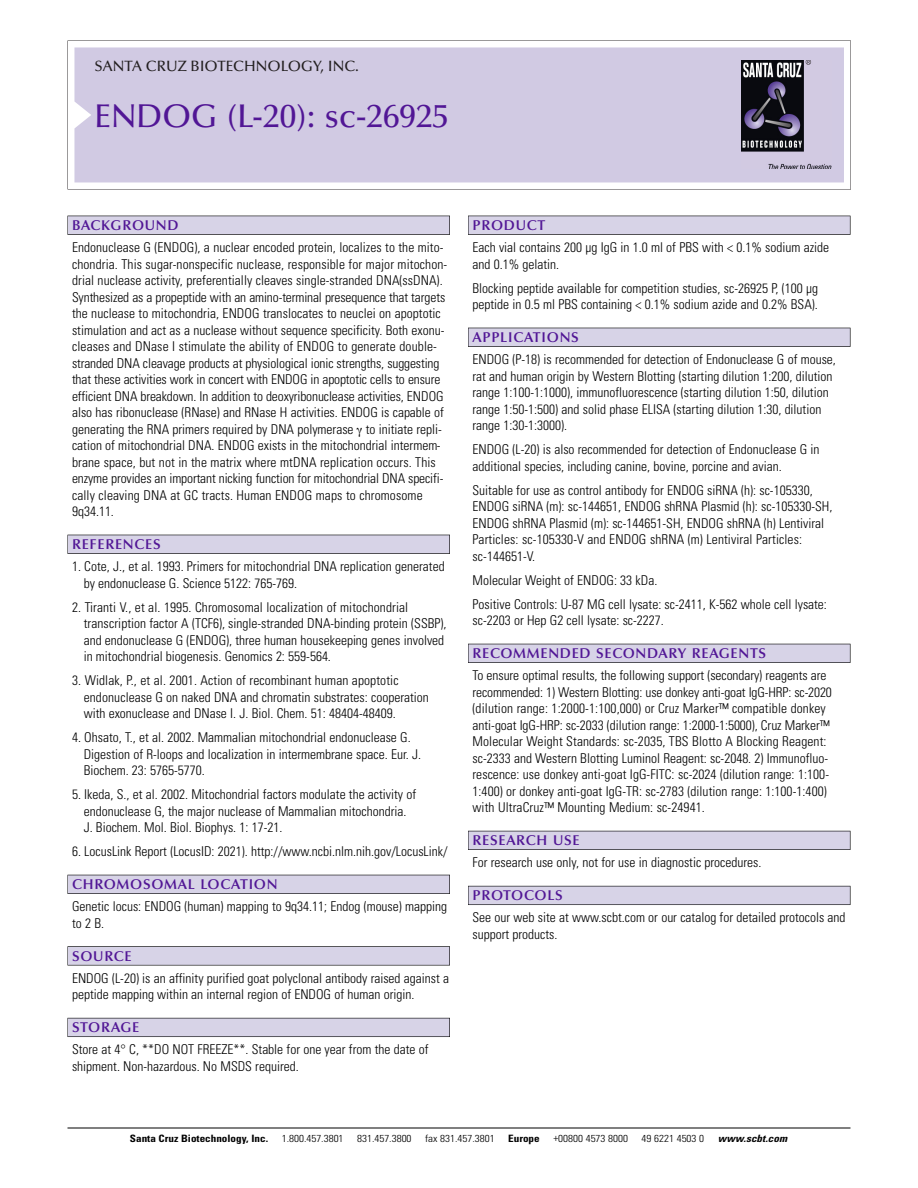
<style>
.page{position:relative;width:918px;height:1188px;background:#fff}
.page>*{position:absolute;margin:0;border:0;box-sizing:border-box;transform-origin:0 0}
.t1{font:500 33px "Optima";color:#511695}
.t2{font:500 15px "Optima";color:#231f20}
.t3{font:600 14.25px "Optima";letter-spacing:.05em;color:#511695}
.t4{font:300 condensed 13.5px/16.5px "Univers";color:#000}
.t5{font:300 condensed 10.2px "Univers";color:#000;scale:1.1 1}
.t6{font:700 condensed 10.2px "Univers";color:#000;scale:1.1 1}
.t7{font:italic 700 condensed 10.2px "Univers";letter-spacing:.005em;color:#000;scale:1.1 1}
</style>
<div class="page">
<svg style="left:68px;top:40px;width:783px;height:149px"></svg>
<div style="left:74px;top:47px;width:770px;height:135px;background:#d1cae3"></div>
<img style="left:741px;top:60px;width:90px;height:108px">
<div style="left:68px;top:216px;width:382px;height:19px;background:#525155"></div>
<div style="left:68px;top:216px;width:381px;height:18px;background:#d7d3e7"></div>
<div style="left:68px;top:535px;width:382px;height:19px;background:#515055"></div>
<div style="left:68px;top:535px;width:381px;height:18px;background:#d7d3e7"></div>
<div style="left:68px;top:875px;width:382px;height:19px;background:#525158"></div>
<div style="left:68px;top:875px;width:381px;height:18px;background:#d7d3e7"></div>
<div style="left:68px;top:946px;width:382px;height:19px;background:#575759"></div>
<div style="left:68px;top:947px;width:381px;height:18px;background:#d7d3e7"></div>
<div style="left:68px;top:1018px;width:382px;height:19px;background:#5b5a62"></div>
<div style="left:68px;top:1018px;width:381px;height:18px;background:#d7d3e7"></div>
<div style="left:468px;top:216px;width:382px;height:19px;background:#525155"></div>
<div style="left:468px;top:216px;width:382px;height:18px;background:#d7d3e7"></div>
<div style="left:468px;top:328px;width:382px;height:19px;background:#515055"></div>
<div style="left:468px;top:328px;width:382px;height:18px;background:#d7d3e7"></div>
<div style="left:468px;top:644px;width:382px;height:19px;background:#525158"></div>
<div style="left:468px;top:644px;width:382px;height:18px;background:#d7d3e7"></div>
<div style="left:468px;top:831px;width:382px;height:19px;background:#54535a"></div>
<div style="left:468px;top:831px;width:382px;height:18px;background:#d7d3e7"></div>
<div style="left:468px;top:886px;width:382px;height:19px;background:#5b5a62"></div>
<div style="left:468px;top:886px;width:382px;height:18px;background:#d7d3e7"></div>
<hr style="left:68px;top:1128px;width:782px;height:1px;background:#000">
<p class="t2" style="left:94px;top:61px;width:266px">SANTA CRUZ BIOTECHNOLOGY, INC.</p>
<h1 class="t1" style="left:94px;top:103px;width:356px">ENDOG (L-20): sc-26925</h1>
<p class="t3" style="left:72px;top:219px;width:108px">BACKGROUND</p>
<p class="t4" style="left:72px;top:240px;width:377px">Endonuclease G (ENDOG), a nuclear encoded protein, localizes to the mito&shy;chondria. This sugar-nonspecific nuclease, responsible for major mitochon&shy;drial nuclease activity, preferentially cleaves single-stranded DNA(ssDNA).<br>Synthesized as a propeptide with an amino-terminal presequence that targets the nuclease to mitochondria, ENDOG translocates to neuclei on apoptotic stimulation and act as a nuclease without sequence specificity. Both exonu&shy;cleases and DNase I stimulate the ability of ENDOG to generate double&shy;stranded DNA cleavage products at physiological ionic strengths, suggesting that these activities work in concert with ENDOG in apoptotic cells to ensure efficient DNA breakdown. In addition to deoxyribonuclease activities, ENDOG also has ribonuclease (RNase) and RNase H activities. ENDOG is capable of generating the RNA primers required by DNA polymerase to initiate repli&shy;cation of mitochondrial DNA. ENDOG exists in the mitochondrial intermem&shy;brane space, but not in the matrix where mtDNA replication occurs. This enzyme provides an important nicking function for mitochondrial DNA specifi&shy;cally cleaving DNA at GC tracts. Human ENDOG maps to chromosome 9q34.11.</p>
<p class="t3" style="left:72px;top:539px;width:90px">REFERENCES</p>
<p class="t4" style="left:84px;top:559px;width:362px;text-indent:-12px">1. Cote, J., et al. 1993. Primers for mitochondrial DNA replication generated by endonuclease G. Science 5122: 765-769.</p>
<p class="t4" style="left:84px;top:600px;width:364px;text-indent:-12px">2. Tiranti V., et al. 1995. Chromosomal localization of mitochondrial transcription factor A (TCF6), single-stranded DNA-binding protein (SSBP), and endonuclease G (ENDOG), three human housekeeping genes involved in mitochondrial biogenesis. Genomics 2: 559-564.</p>
<p class="t4" style="left:84px;top:673px;width:347px;text-indent:-12px">3. Widlak, P., et al. 2001. Action of recombinant human apoptotic endonuclease G on naked DNA and chromatin substrates: cooperation with exonuclease and DNase I. J. Biol. Chem. 51: 48404-48409.</p>
<p class="t4" style="left:84px;top:730px;width:339px;text-indent:-12px">4. Ohsato, T., et al. 2002. Mammalian mitochondrial endonuclease G.<br>Digestion of R-loops and localization in intermembrane space. Eur. J.<br>Biochem. 23: 5765-5770.</p>
<p class="t4" style="left:84px;top:787px;width:334px;text-indent:-12px">5. Ikeda, S., et al. 2002. Mitochondrial factors modulate the activity of endonuclease G, the major nuclease of Mammalian mitochondria.<br>J. Biochem. Mol. Biol. Biophys. 1: 17-21.</p>
<p class="t4" style="left:72px;top:844px;width:377px">6. LocusLink Report (LocusID: 2021). http://www.ncbi.nlm.nih.gov/LocusLink/</p>
<p class="t3" style="left:72px;top:879px;width:207px">CHROMOSOMAL LOCATION</p>
<p class="t4" style="left:72px;top:899px;width:377px">Genetic locus: ENDOG (human) mapping to 9q34.11; Endog (mouse) mapping to 2 B.</p>
<p class="t3" style="left:72px;top:950px;width:61px">SOURCE</p>
<p class="t4" style="left:72px;top:971px;width:379px">ENDOG (L-20) is an affinity purified goat polyclonal antibody raised against a peptide mapping within an internal region of ENDOG of human origin.</p>
<p class="t3" style="left:72px;top:1022px;width:69px">STORAGE</p>
<p class="t4" style="left:72px;top:1042px;width:358px">Store at 4° C, **DO NOT FREEZE**. Stable for one year from the date of shipment. Non-hazardous. No MSDS required.</p>
<p class="t3" style="left:473px;top:219px;width:74px">PRODUCT</p>
<p class="t4" style="left:473px;top:240px;width:358px">Each vial contains 200 µg IgG in 1.0 ml of PBS with &lt; 0.1% sodium azide and 0.1% gelatin.</p>
<p class="t4" style="left:473px;top:281px;width:347px">Blocking peptide available for competition studies, sc-26925 P, (100 µg peptide in 0.5 ml PBS containing &lt; 0.1% sodium azide and 0.2% BSA).</p>
<p class="t3" style="left:473px;top:332px;width:108px">APPLICATIONS</p>
<p class="t4" style="left:473px;top:352px;width:365px">ENDOG (P-18) is recommended for detection of Endonuclease G of mouse, rat and human origin by Western Blotting (starting dilution 1:200, dilution range 1:100-1:1000), immunofluorescence (starting dilution 1:50, dilution range 1:50-1:500) and solid phase ELISA (starting dilution 1:30, dilution range 1:30-1:3000).</p>
<p class="t4" style="left:473px;top:442px;width:348px">ENDOG (L-20) is also recommended for detection of Endonuclease G in additional species, including canine, bovine, porcine and avian.</p>
<p class="t4" style="left:473px;top:483px;width:361px">Suitable for use as control antibody for ENDOG siRNA (h): sc-105330, ENDOG siRNA (m): sc-144651, ENDOG shRNA Plasmid (h): sc-105330-SH, ENDOG shRNA Plasmid (m): sc-144651-SH, ENDOG shRNA (h) Lentiviral Particles: sc-105330-V and ENDOG shRNA (m) Lentiviral Particles: sc-144651-V.</p>
<p class="t4" style="left:473px;top:569px;width:356px;line-height:24px">Molecular Weight of ENDOG: 33 kDa.<br>Positive Controls: U-87 MG cell lysate: sc-2411, K-562 whole cell lysate:</p>
<p class="t4" style="left:473px;top:613px;width:193px">sc-2203 or Hep G2 cell lysate: sc-2227.</p>
<p class="t3" style="left:473px;top:648px;width:295px">RECOMMENDED SECONDARY REAGENTS</p>
<p class="t4" style="left:473px;top:668px;width:361px">To ensure optimal results, the following support (secondary) reagents are recommended: 1) Western Blotting: use donkey anti-goat IgG-HRP: sc-2020 (dilution range: 1:2000-1:100,000) or Cruz Marker™ compatible donkey anti-goat IgG-HRP: sc-2033 (dilution range: 1:2000-1:5000), Cruz Marker™ Molecular Weight Standards: sc-2035, TBS Blotto A Blocking Reagent: sc-2333 and Western Blotting Luminol Reagent: sc-2048. 2) Immunofluo&shy;rescence: use donkey anti-goat IgG-FITC: sc-2024 (dilution range: 1:100- 1:400) or donkey anti-goat IgG-TR: sc-2783 (dilution range: 1:100-1:400) with UltraCruz™ Mounting Medium: sc-24941.</p>
<p class="t3" style="left:473px;top:835px;width:109px">RESEARCH USE</p>
<p class="t4" style="left:473px;top:855px;width:290px">For research use only, not for use in diagnostic procedures.</p>
<p class="t3" style="left:473px;top:890px;width:92px">PROTOCOLS</p>
<p class="t4" style="left:473px;top:910px;width:375px">See our web site at www.scbt.com or our catalog for detailed protocols and support products.</p>
<p class="t6" style="left:130px;top:1135px;width:127px">Santa Cruz Biotechnology, Inc.</p>
<p class="t5" style="left:282px;top:1135px;width:58px">1.800.457.3801</p>
<p class="t5" style="left:357px;top:1135px;width:51px">831.457.3800</p>
<p class="t5" style="left:425px;top:1135px;width:65px">fax 831.457.3801</p>
<p class="t6" style="left:508px;top:1135px;width:30px">Europe</p>
<p class="t5" style="left:553px;top:1135px;width:69px">+00800 4573 8000</p>
<p class="t5" style="left:642px;top:1135px;width:58px">49 6221 4503 0</p>
<p class="t7" style="left:718px;top:1135px;width:64px">www.scbt.com</p>
</div>
